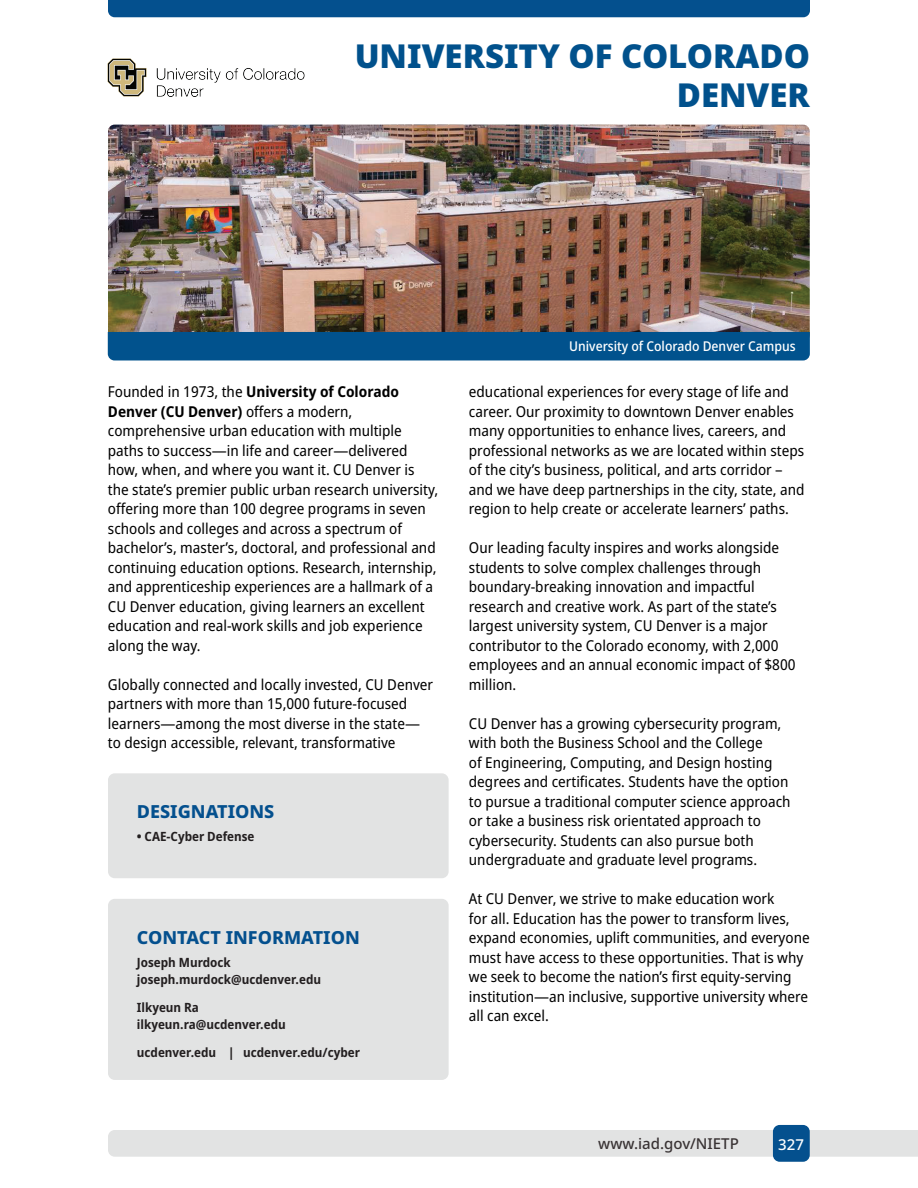
<style>
.page{position:relative;width:918px;height:1188px;background:#fff}
.page>*{position:absolute;margin:0;border:0;box-sizing:border-box;transform-origin:0 0}
.t1{font:900 33px/39.6px "Noto Sans";color:#01518c;text-align:right}
.t2{font:800 18px "Noto Sans";color:#04508e}
.t3{font:semi-condensed 15px/19.5px "Noto Sans";color:#000}
.t4{font:500 15px "Noto Sans";color:#393334}
.t5{font:500 15px "Noto Sans";color:#fff}
.t6{font:500 semi-condensed 13.5px "Noto Sans";color:#fff}
.t7{font:700 semi-condensed 12.75px/16.5px "Noto Sans";color:#231f20}
.s1{font-weight:700}
</style>
<div class="page">
<div style="left:108px;top:1130px;width:810px;height:27px;background:#e2e3e3"></div>
<div style="left:773px;top:1125px;width:37px;height:37px;background:#04508e;border-radius:7px"></div>
<div style="left:108px;top:0;width:702px;height:17px;background:#04508e"></div>
<div style="left:108px;top:899px;width:341px;height:181px;background:#e2e3e3;border-radius:7px"></div>
<div style="left:108px;top:773px;width:341px;height:105px;background:#e2e3e3;border-radius:7px"></div>
<img style="left:108px;top:125px;width:702px;height:207px">
<div style="left:108px;top:332px;width:702px;height:28px;background:#01528d"></div>
<img style="left:108px;top:58px;width:197px;height:39px">
<h1 class="t1" style="left:355px;top:36px;width:457px">UNIVERSITY OF COLORADO<br>DENVER</h1>
<p class="t3" style="left:108px;top:382px;width:332px">Founded in 1973, the <span class="s1">University of Colorado Denver (CU Denver)</span> offers a modern, comprehensive urban education with multiple paths to success—in life and career—delivered how, when, and where you want it. CU Denver is the state’s premier public urban research university, offering more than 100 degree programs in seven schools and colleges and across a spectrum of bachelor’s, master’s, doctoral, and professional and continuing education options. Research, internship, and apprenticeship experiences are a hallmark of a CU Denver education, giving learners an excellent education and real-work skills and job experience along the way.</p>
<p class="t3" style="left:108px;top:675px;width:327px">Globally connected and locally invested, CU Denver partners with more than 15,000 future-focused learners—among the most diverse in the state— to design accessible, relevant, transformative</p>
<p class="t2" style="left:137px;top:798px;width:139px">DESIGNATIONS</p>
<p class="t7" style="left:137px;top:829px;width:119px">• CAE-Cyber Defense</p>
<p class="t2" style="left:137px;top:924px;width:224px">CONTACT INFORMATION</p>
<p class="t7" style="left:137px;top:955px;width:186px">Joseph Murdock joseph.murdock@ucdenver.edu</p>
<p class="t7" style="left:137px;top:1000px;width:150px">Ilkyeun Ra ilkyeun.ra@ucdenver.edu</p>
<p class="t7" style="left:137px;top:1045px;width:225px">ucdenver.edu | ucdenver.edu/cyber</p>
<p class="t6" style="left:569px;top:336px;width:228px">University of Colorado Denver Campus</p>
<p class="t3" style="left:469px;top:382px;width:337px">educational experiences for every stage of life and career. Our proximity to downtown Denver enables many opportunities to enhance lives, careers, and professional networks as we are located within steps of the city’s business, political, and arts corridor – and we have deep partnerships in the city, state, and region to help create or accelerate learners’ paths.</p>
<p class="t3" style="left:469px;top:538px;width:328px">Our leading faculty inspires and works alongside students to solve complex challenges through boundary-breaking innovation and impactful research and creative work. As part of the state’s largest university system, CU Denver is a major contributor to the Colorado economy, with 2,000 employees and an annual economic impact of $800 million.</p>
<p class="t3" style="left:469px;top:714px;width:323px">CU Denver has a growing cybersecurity program, with both the Business School and the College<br>of Engineering, Computing, and Design hosting degrees and certificates. Students have the option to pursue a traditional computer science approach or take a business risk orientated approach to cybersecurity. Students can also pursue both undergraduate and graduate level programs.</p>
<p class="t3" style="left:469px;top:889px;width:342px">At CU Denver, we strive to make education work<br>for all. Education has the power to transform lives, expand economies, uplift communities, and everyone must have access to these opportunities. That is why we seek to become the nation’s first equity-serving institution—an inclusive, supportive university where all can excel.</p>
<p class="t4" style="left:598px;top:1133px;width:142px">www.iad.gov/NIETP</p>
<p class="t5" style="left:778px;top:1134px;width:27px">327</p>
</div>
